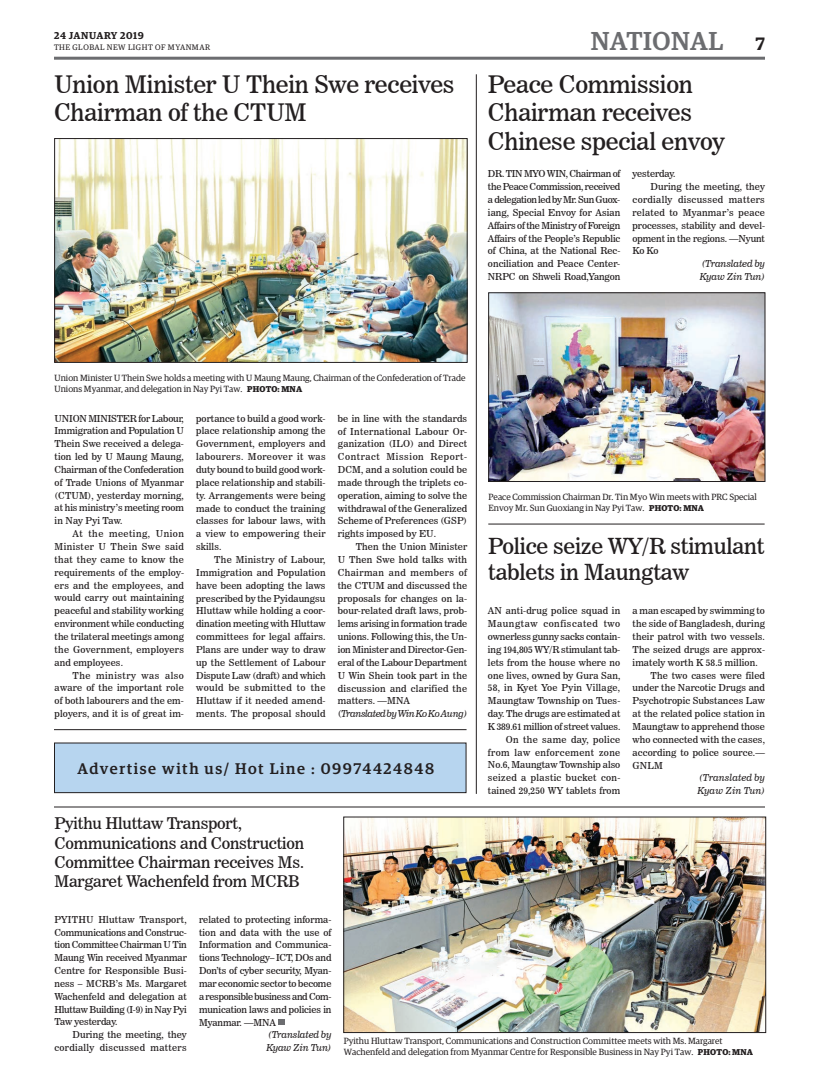
<style>
.page{position:relative;width:819px;height:1080px;background:#fff}
.page>*{position:absolute;margin:0;border:0;box-sizing:border-box;transform-origin:0 0}
.t1{font:500 26px "Guardian Egyp";letter-spacing:.02em;color:#6c6d70}
.t2{font:24px/28.8px "News 706 BT Roman C";letter-spacing:-.01em;color:#231f20}
.t3{font:22px/26.4px "News 706 BT Roman C";letter-spacing:-.01em;color:#231f20}
.t4{font:16px/19.2px "News 706 BT Roman C";letter-spacing:-.01em;color:#231f20}
.t5{font:500 15.5px "Guardian Egyp";letter-spacing:.1em;color:#231f20}
.t6{font:600 10px "Guardian Egyp";letter-spacing:.06em;color:#231f20}
.t7{font:9.5px/12.9px "News 706 BT Roman C";letter-spacing:.01em;color:#231f20;text-align:justify}
.t8{font:9.5px/12.9px "News 706 BT Roman C";letter-spacing:.035em;color:#231f20;text-align:right}
.t9{font:9.5px/12.9px "News 706 BT Italic C";letter-spacing:-.01em;color:#231f20}
.t10{font:9.5px "News 706 BT Roman C";letter-spacing:-.01em;color:#231f20}
.t11{font:9.5px "News 706 BT Italic C";letter-spacing:-.04em;color:#231f20}
.t12{font:9.5px/12.9px "News 706 BT Italic C";letter-spacing:.01em;color:#231f20}
.t13{font:9px/10.8px "Guardian Egyp";color:#231f20}
.t14{font:8px "Guardian Egyp";letter-spacing:.06em;color:#231f20}
.s1{font-weight:600;font-size:18px;color:#231f20}
.s2{font-weight:700;font-size:8.5px}
.s3{font-family:"News 706 BT Roman C"}
</style>
<div class="page">
<hr style="left:54px;top:57px;width:711px;height:3px;background:#6c6d70">
<div style="left:54px;top:743px;width:412px;height:50px;background:#b7d5ef"></div>
<div style="left:54px;top:743px;width:413px;height:50px;border:1px solid #231f20"></div>
<svg style="left:278px;top:1019px;width:6px;height:6px"></svg>
<img style="left:346px;top:819px;width:418px;height:212px">
<div style="left:344px;top:817px;width:422px;height:216px;border:1px solid #231f20"></div>
<img style="left:56px;top:140px;width:409px;height:221px">
<div style="left:54px;top:138px;width:413px;height:225px;border:1px solid #231f20"></div>
<img style="left:491px;top:295px;width:272px;height:185px">
<div style="left:489px;top:293px;width:276px;height:189px;border:1px solid #231f20"></div>
<hr style="left:54px;top:729px;width:413px;height:1px;background:#231f20">
<hr style="left:488px;top:524px;width:277px;height:1px;background:#231f20">
<hr style="left:476px;top:74px;width:1px;height:720px;background:#231f20">
<hr style="left:54px;top:807px;width:711px;height:1px;background:#231f20">
<p class="t6" style="left:54px;top:28px;width:91px">24 JANUARY 2019</p>
<p class="t14" style="left:54px;top:42px;width:158px">THE GLOBAL NEW LIGHT OF MYANMAR</p>
<h2 class="t2" style="left:54px;top:69px;width:402px">Union Minister U Thein Swe receives<br>Chairman of the CTUM</h2>
<h1 class="t1" style="left:591px;top:23px;width:176px">NATIONAL <span class="s1">7</span></h1>
<h2 class="t2" style="left:488px;top:69px;width:238px">Peace Commission<br>Chairman receives<br>Chinese special envoy</h2>
<p class="t7" style="left:488px;top:167px;width:134px">DR. TIN MYO WIN, Chairman of the Peace Commission, received a delegation led by Mr. Sun Guox&shy;iang, Special Envoy for Asian Affairs of the Ministry of Foreign Affairs of the People’s Republic of China, at the National Rec&shy;onciliation and Peace Center-NRPC on Shweli Road,Yangon</p>
<p class="t10" style="left:633px;top:168px;width:44px">yesterday.</p>
<p class="t7" style="left:651px;top:180px;width:116px">During the meeting, they</p>
<p class="t8" style="left:633px;top:193px;width:134px">cordially discussed matters</p>
<p class="t7" style="left:633px;top:206px;width:134px">related to Myanmar’s peace</p>
<p class="t7" style="left:633px;top:219px;width:134px">processes, stability and devel-</p>
<p class="t10" style="left:633px;top:233px;width:134px">opment in the regions. —Nyunt</p>
<p class="t7" style="left:633px;top:245px;width:27px">Ko Ko</p>
<p class="t9" style="left:700px;top:258px;width:67px">(Translated by<br>Kyaw Zin Tun)</p>
<p class="t13" style="left:55px;top:372px;width:412px">Union Minister U Thein Swe holds a meeting with U Maung Maung, Chairman of the Confederation of Trade<br>Unions Myanmar, and delegation in Nay Pyi Taw. <span class="s2">PHOTO: MNA</span></p>
<p class="t7" style="left:55px;top:412px;width:131px">UNION MINISTER for Labour, Immigration and Population U Thein Swe received a delega&shy;tion led by U Maung Maung, Chairman of the Confederation of Trade Unions of Myanmar (CTUM), yesterday morning, at his ministry’s meeting room in Nay Pyi Taw.</p>
<p class="t7" style="left:55px;top:527px;width:131px;text-indent:18px">At the meeting, Union Minister U Thein Swe said that they came to know the requirements of the employ&shy;ers and the employees, and would carry out maintaining peaceful and stability working environment while conducting the trilateral meetings among the Government, employers and employees.</p>
<p class="t7" style="left:55px;top:669px;width:131px;text-indent:18px">The ministry was also aware of the important role of both labourers and the em&shy;ployers, and it is of great im-</p>
<p class="t7" style="left:196px;top:412px;width:131px">portance to build a good work&shy;place relationship among the Government, employers and labourers. Moreover it was duty bound to build good work&shy;place relationship and stabili&shy;ty. Arrangements were being made to conduct the training classes for labour laws, with a view to empowering their skills.</p>
<p class="t7" style="left:196px;top:553px;width:131px;text-indent:18px">The Ministry of Labour, Immigration and Population have been adopting the laws prescribed by the Pyidaungsu Hluttaw while holding a coor&shy;dination meeting with Hluttaw committees for legal affairs.<br>Plans are under way to draw up the Settlement of Labour Dispute Law (draft) and which would be submitted to the Hluttaw if it needed amend&shy;ments. The proposal should</p>
<p class="t7" style="left:338px;top:412px;width:131px">be in line with the standards of International Labour Or&shy;ganization (ILO) and Direct Contract Mission Report-DCM, and a solution could be made through the triplets co&shy;operation, aiming to solve the withdrawal of the Generalized Scheme of Preferences (GSP) rights imposed by EU.</p>
<p class="t7" style="left:338px;top:540px;width:131px;text-indent:18px">Then the Union Minister U Then Swe hold talks with Chairman and members of the CTUM and discussed the proposals for changes on la&shy;bour-related draft laws, prob&shy;lems arising in formation trade unions. Following this, the Un&shy;ion Minister and Director-Gen&shy;eral of the Labour Department U Win Shein took part in the discussion and clarified the matters. —MNA</p>
<p class="t11" style="left:338px;top:708px;width:131px"><span class="s3">(</span>Translated byWin Ko Ko Aung)</p>
<h3 class="t5" style="left:77px;top:757px;width:358px">Advertise with us/ Hot Line : 09974424848</h3>
<h3 class="t4" style="left:54px;top:814px;width:251px">Pyithu Hluttaw Transport,<br>Communications and Construction<br>Committee Chairman receives Ms.<br>Margaret Wachenfeld from MCRB</h3>
<p class="t13" style="left:489px;top:491px;width:270px">Peace Commission Chairman Dr. Tin Myo Win meets with PRC Special<br>Envoy Mr. Sun Guoxiang in Nay Pyi Taw. <span class="s2">PHOTO: MNA</span></p>
<h3 class="t3" style="left:488px;top:532px;width:278px">Police seize WY/R stimulant tablets in Maungtaw</h3>
<p class="t7" style="left:488px;top:604px;width:134px;text-align:right">AN anti-drug police squad in<br>Maungtaw confiscated two ownerless gunny sacks contain&shy;ing 194,805 WY/R stimulant tab&shy;lets from the house where no one lives, owned by Gura San,<br>58, in Kyet Yoe Pyin Village,<br>Maungtaw Township on Tues&shy;day. The drugs are estimated at<br>K 389.61 million of street values.<br>On the same day, police from law enforcement zone<br>No.6, Maungtaw Township also seized a plastic bucket con&shy;tained 29,250 WY tablets from</p>
<p class="t7" style="left:633px;top:604px;width:134px">a man escaped by swimming to</p>
<p class="t7" style="left:633px;top:617px;width:134px">the side of Bangladesh, during</p>
<p class="t7" style="left:633px;top:630px;width:134px">their patrol with two vessels.</p>
<p class="t7" style="left:633px;top:643px;width:134px">The seized drugs are approx-</p>
<p class="t7" style="left:633px;top:656px;width:127px">imately worth K 58.5 million.</p>
<p class="t7" style="left:651px;top:669px;width:116px">The two cases were filed</p>
<p class="t7" style="left:633px;top:682px;width:134px">under the Narcotic Drugs and</p>
<p class="t7" style="left:633px;top:694px;width:134px">Psychotropic Substances Law</p>
<p class="t7" style="left:633px;top:707px;width:134px">at the related police station in</p>
<p class="t7" style="left:633px;top:720px;width:134px">Maungtaw to apprehend those</p>
<p class="t7" style="left:633px;top:733px;width:134px">who connected with the cases,</p>
<p class="t7" style="left:633px;top:746px;width:134px">according to police source.—</p>
<p class="t7" style="left:633px;top:759px;width:32px">GNLM</p>
<p class="t12" style="left:698px;top:772px;width:69px">(Translated by<br>Kyaw Zin Tun)</p>
<p class="t7" style="left:54px;top:913px;width:134px">PYITHU Hluttaw Transport, Communications and Construc&shy;tion Committee Chairman U Tin Maung Win received Myanmar Centre for Responsible Busi&shy;ness – MCRB’s Ms. Margaret Wachenfeld and delegation at Hluttaw Building (I-9) in Nay Pyi Taw yesterday.</p>
<p class="t8" style="left:54px;top:1028px;width:134px">During the meeting, they cordially discussed matters</p>
<p class="t7" style="left:199px;top:913px;width:134px">related to protecting informa&shy;tion and data with the use of Information and Communica&shy;tions Technology– ICT, DOs and Don’ts of cyber security, Myan&shy;mar economic sector to become a responsible business and Com&shy;munication laws and policies in Myanmar. —MNA</p>
<p class="t9" style="left:266px;top:1028px;width:67px">(Translated by<br>Kyaw Zin Tun)</p>
<p class="t13" style="left:344px;top:1035px;width:411px">Pyithu Hluttaw Transport, Communications and Construction Committee meets with Ms. Margaret<br>Wachenfeld and delegation from Myanmar Centre for Responsible Business in Nay Pyi Taw. <span class="s2">PHOTO: MNA</span></p>
</div>
